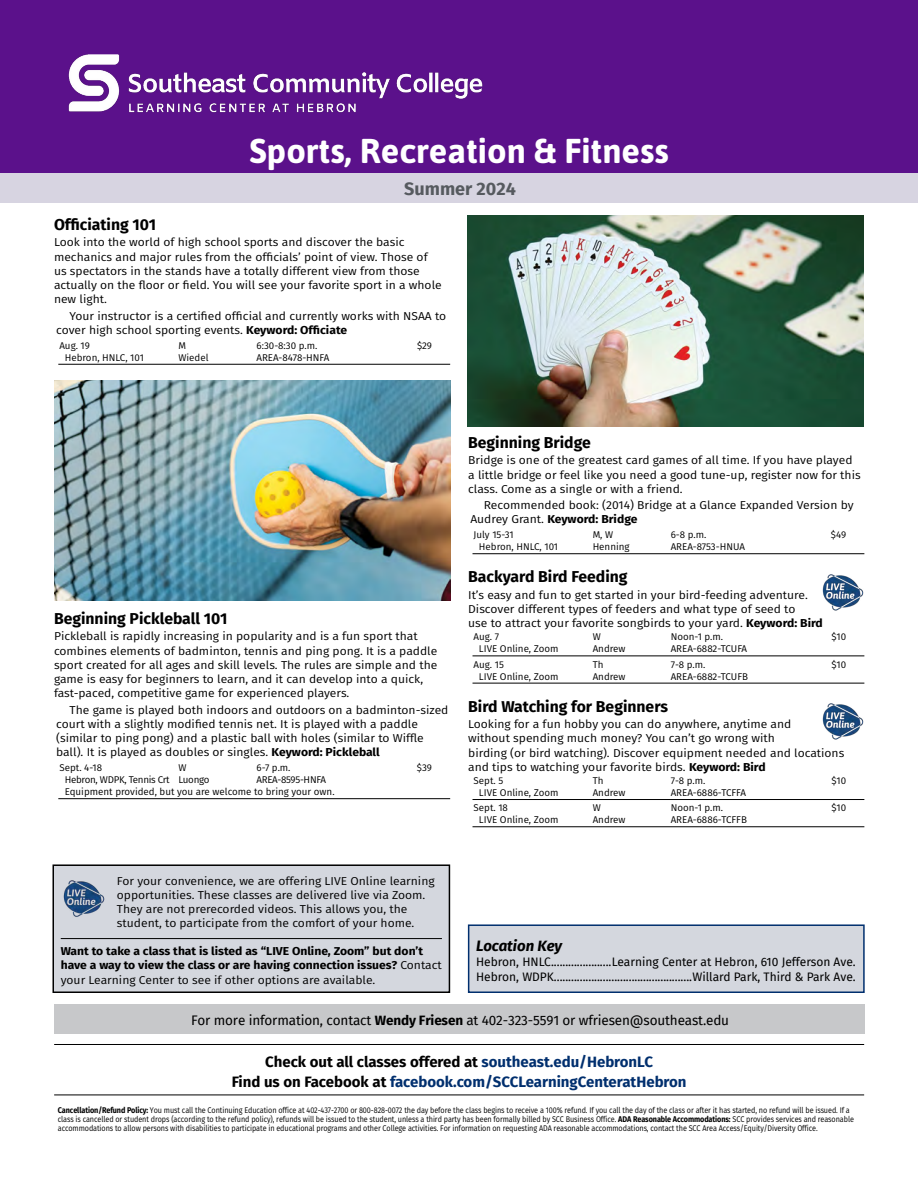
<style>
.page{position:relative;width:918px;height:1188px;background:#fff}
.page>*{position:absolute;margin:0;border:0;box-sizing:border-box;transform-origin:0 0}
.t1{font:700 34.5px "Asap";color:#fff}
.t2{font:700 18px "Fira Sans";color:#565a5f}
.t3{font:700 15.75px "Fira Sans";color:#000}
.t4{font:700 15px "Fira Sans";color:#002f6e}
.t5{font:700 15px "Fira Sans";color:#000}
.IOC_Town{font:italic 700 15px "Fira Sans";color:#000}
.t6{font:13.5px "Fira Sans";letter-spacing:-.01em;color:#000}
.IOC_Location{font:12px "Fira Sans";color:#000}
.class_description{font:11.55px/14.2px "Fira Sans";color:#000;scale:1.06 1}
.class_details{font:11.55px/14.2px "Fira Sans";color:#000;scale:1.06 1}
.class_description-2{font:700 11.55px/14.2px "Fira Sans";color:#000;scale:1.06 1}
.logistics{font:9.75px/12px "Fira Sans";color:#000}
.logistics-2{font:9.75px "Fira Sans";letter-spacing:-.03em;color:#000}
.t7{font:8.25px/9px "Fira Sans";letter-spacing:-.01em;color:#000;scale:.88 1}
.s1{font-weight:700}
.s2{font-weight:400}
.s3{color:#002f6e}
.s4{color:#000}
</style>
<div class="page">
<div style="left:0;top:0;width:918px;height:173px;background:#5b118b"></div>
<hr style="left:58px;top:364px;width:392px;height:1px;background:#000">
<hr style="left:58px;top:798px;width:392px;height:1px;background:#000">
<hr style="left:473px;top:553px;width:391px;height:1px;background:#000">
<hr style="left:473px;top:656px;width:391px;height:1px;background:#000">
<hr style="left:473px;top:683px;width:391px;height:1px;background:#000">
<hr style="left:473px;top:799px;width:391px;height:1px;background:#000">
<hr style="left:473px;top:826px;width:391px;height:1px;background:#000">
<img style="left:822px;top:574px;width:42px;height:37px">
<img style="left:822px;top:703px;width:42px;height:37px">
<div style="left:469px;top:925px;width:395px;height:67px;background:#d4d7de"></div>
<div style="left:468px;top:924px;width:397px;height:69px;border:2px solid #002f6e"></div>
<img style="left:68px;top:54px;width:415px;height:59px">
<hr style="left:54px;top:1044px;width:810px;height:1px;background:#000">
<hr style="left:54px;top:1095px;width:810px;height:1px;background:#000">
<div style="left:54px;top:1004px;width:810px;height:29px;background:#c7c8ca"></div>
<div style="left:53px;top:865px;width:396px;height:127px;background:#d4d7de"></div>
<hr style="left:61px;top:938px;width:381px;height:1px;background:#000">
<div style="left:52px;top:864px;width:398px;height:129px;border:2px solid #000"></div>
<img style="left:63px;top:880px;width:42px;height:37px">
<div style="left:0;top:173px;width:918px;height:30px;background:#d7d4e1"></div>
<img style="left:54px;top:380px;width:396px;height:220px">
<img style="left:468px;top:216px;width:396px;height:210px">
<p class="t1" style="left:249px;top:126px;width:421px">Sports, Recreation &amp; Fitness</p>
<p class="t2" style="left:404px;top:173px;width:113px">Summer 2024</p>
<p class="t3" style="left:54px;top:211px;width:104px">Officiating 101</p>
<p class="class_description" style="left:54px;top:235px;width:367px">Look into the world of high school sports and discover the basic mechanics and major rules from the officials’ point of view. Those of us spectators in the stands have a totally different view from those actually on the floor or field. You will see your favorite sport in a whole new light.</p>
<p class="class_details" style="left:56px;top:308px;width:370px;text-indent:14px">Your instructor is a certified official and currently works with NSAA to cover high school sporting events. <span class="s1">Keyword: Officiate</span></p>
<p class="logistics" style="left:59px;top:339px;width:32px">Aug. 19</p>
<p class="logistics" style="left:179px;top:339px;width:9px">M</p>
<p class="logistics" style="left:257px;top:339px;width:63px">6:30-8:30 p.m.</p>
<p class="logistics" style="left:417px;top:339px;width:16px">$29</p>
<p class="logistics" style="left:65px;top:351px;width:81px">Hebron, HNLC, 101</p>
<p class="logistics" style="left:179px;top:351px;width:32px">Wiedel</p>
<p class="logistics" style="left:256px;top:351px;width:75px">AREA-8478-HNFA</p>
<p class="t3" style="left:54px;top:605px;width:175px">Beginning Pickleball 101</p>
<p class="class_description" style="left:54px;top:629px;width:363px">Pickleball is rapidly increasing in popularity and is a fun sport that combines elements of badminton, tennis and ping pong. It is a paddle sport created for all ages and skill levels. The rules are simple and the game is easy for beginners to learn, and it can develop into a quick, fast-paced, competitive game for experienced players.</p>
<p class="class_details" style="left:56px;top:702px;width:372px;text-indent:14px">The game is played both indoors and outdoors on a badminton-sized court with a slightly modified tennis net. It is played with a paddle (similar to ping pong) and a plastic ball with holes (similar to Wiffle ball). It is played as doubles or singles. <span class="s1">Keyword: Pickleball</span></p>
<p class="logistics" style="left:59px;top:762px;width:44px">Sept. 4-18</p>
<p class="logistics" style="left:179px;top:762px;width:10px">W</p>
<p class="logistics" style="left:257px;top:762px;width:36px">6-7 p.m.</p>
<p class="logistics" style="left:417px;top:762px;width:17px">$39</p>
<p class="logistics-2" style="left:65px;top:772px;width:146px">Hebron, WDPK, Tennis Crt Luongo</p>
<p class="logistics" style="left:65px;top:774px;width:271px;text-indent:192px">AREA-8595-HNFA<br>Equipment provided, but you are welcome to bring your own.</p>
<p class="class_description" style="left:117px;top:873px;width:301px">For your convenience, we are offering LIVE Online learning opportunities. These classes are delivered live via Zoom.<br>They are not prerecorded videos. This allows you, the student, to participate from the comfort of your home.</p>
<p class="class_description-2" style="left:61px;top:943px;width:361px">Want to take a class that is listed as “LIVE Online, Zoom” but don’t have a way to view the class or are having connection issues? <span class="s2">Contact your Learning Center to see if other options are available.</span></p>
<p class="t3" style="left:468px;top:429px;width:124px">Beginning Bridge</p>
<p class="class_description" style="left:468px;top:453px;width:372px">Bridge is one of the greatest card games of all time. If you have played a little bridge or feel like you need a good tune-up, register now for this class. Come as a single or with a friend.</p>
<p class="class_details" style="left:470px;top:498px;width:363px;text-indent:14px">Recommended book: (2014) Bridge at a Glance Expanded Version by<br>Audrey Grant. <span class="s1">Keyword: Bridge</span></p>
<p class="logistics" style="left:474px;top:529px;width:41px">July 15-31</p>
<p class="logistics" style="left:593px;top:529px;width:22px">M, W</p>
<p class="logistics" style="left:671px;top:529px;width:37px">6-8 p.m.</p>
<p class="logistics" style="left:831px;top:529px;width:17px">$49</p>
<p class="logistics" style="left:479px;top:541px;width:81px">Hebron, HNLC, 101</p>
<p class="logistics" style="left:593px;top:541px;width:38px">Henning</p>
<p class="logistics" style="left:671px;top:541px;width:76px">AREA-8753-HNUA</p>
<p class="t3" style="left:468px;top:564px;width:161px">Backyard Bird Feeding</p>
<p class="class_description" style="left:468px;top:587px;width:336px">It’s easy and fun to get started in your bird-feeding adventure.<br>Discover different types of feeders and what type of seed to<br>use to attract your favorite songbirds to your yard. <span class="s1">Keyword: Bird</span></p>
<p class="logistics" style="left:474px;top:631px;width:27px">Aug. 7</p>
<p class="logistics" style="left:593px;top:631px;width:10px">W</p>
<p class="logistics" style="left:671px;top:631px;width:54px">Noon-1 p.m.</p>
<p class="logistics" style="left:832px;top:631px;width:16px">$10</p>
<p class="logistics" style="left:479px;top:643px;width:81px">LIVE Online, Zoom</p>
<p class="logistics" style="left:593px;top:643px;width:34px">Andrew</p>
<p class="logistics" style="left:671px;top:643px;width:78px">AREA-6882-TCUFA</p>
<p class="logistics" style="left:474px;top:658px;width:32px">Aug. 15</p>
<p class="logistics" style="left:593px;top:658px;width:12px">Th</p>
<p class="logistics" style="left:671px;top:658px;width:36px">7-8 p.m.</p>
<p class="logistics" style="left:832px;top:658px;width:16px">$10</p>
<p class="logistics" style="left:479px;top:670px;width:81px">LIVE Online, Zoom</p>
<p class="logistics" style="left:593px;top:670px;width:34px">Andrew</p>
<p class="logistics" style="left:671px;top:670px;width:79px">AREA-6882-TCUFB</p>
<p class="t3" style="left:468px;top:693px;width:201px">Bird Watching for Beginners</p>
<p class="class_description" style="left:468px;top:717px;width:356px">Looking for a fun hobby you can do anywhere, anytime and<br>without spending much money? You can’t go wrong with<br>birding (or bird watching). Discover equipment needed and locations and tips to watching your favorite birds. <span class="s1">Keyword: Bird</span></p>
<p class="logistics" style="left:474px;top:774px;width:31px">Sept. 5</p>
<p class="logistics" style="left:593px;top:774px;width:12px">Th</p>
<p class="logistics" style="left:671px;top:774px;width:36px">7-8 p.m.</p>
<p class="logistics" style="left:832px;top:774px;width:16px">$10</p>
<p class="logistics" style="left:479px;top:786px;width:81px">LIVE Online, Zoom</p>
<p class="logistics" style="left:593px;top:786px;width:34px">Andrew</p>
<p class="logistics" style="left:671px;top:786px;width:77px">AREA-6886-TCFFA</p>
<p class="logistics" style="left:474px;top:802px;width:36px">Sept. 18</p>
<p class="logistics" style="left:593px;top:802px;width:10px">W</p>
<p class="logistics" style="left:671px;top:802px;width:54px">Noon-1 p.m.</p>
<p class="logistics" style="left:832px;top:802px;width:16px">$10</p>
<p class="logistics" style="left:479px;top:814px;width:81px">LIVE Online, Zoom</p>
<p class="logistics" style="left:593px;top:814px;width:34px">Andrew</p>
<p class="logistics" style="left:671px;top:814px;width:78px">AREA-6886-TCFFB</p>
<p class="IOC_Town" style="left:476px;top:933px;width:88px">Location Key</p>
<p class="IOC_Location" style="left:476px;top:953px;width:381px">Hebron, HNLC.....................Learning Center at Hebron, 610 Jefferson Ave.</p>
<p class="IOC_Location" style="left:476px;top:968px;width:381px">Hebron, WDPK................................................Willard Park, Third &amp; Park Ave.</p>
<p class="t6" style="left:191px;top:1010px;width:540px">For more information, contact <span class="s1">Wendy Friesen</span> at 402-323-5591 or wfriesen@southeast.edu</p>
<p class="t5" style="left:265px;top:1049px;width:389px">Check out all classes offered at <span class="s3">southeast.edu/HebronLC</span></p>
<p class="t4" style="left:232px;top:1070px;width:456px"><span class="s4">Find us on Facebook at</span> facebook.com/SCCLearningCenteratHebron</p>
<p class="t7" style="left:58px;top:1106px;width:906px"><span class="s1">Cancellation/Refund Policy:</span> You must call the Continuing Education office at 402-437-2700 or 800-828-0072 the day before the class begins to receive a 100% refund. If you call the day of the class or after it has started, no refund will be issued. If a class is cancelled or student drops (according to the refund policy), refunds will be issued to the student, unless a third party has been formally billed by SCC Business Office. <span class="s1">ADA Reasonable Accommodations:</span> SCC provides services and reasonable accommodations to allow persons with disabilities to participate in educational programs and other College activities. For information on requesting ADA reasonable accommodations, contact the SCC Area Access/Equity/Diversity Office.</p>
</div>
